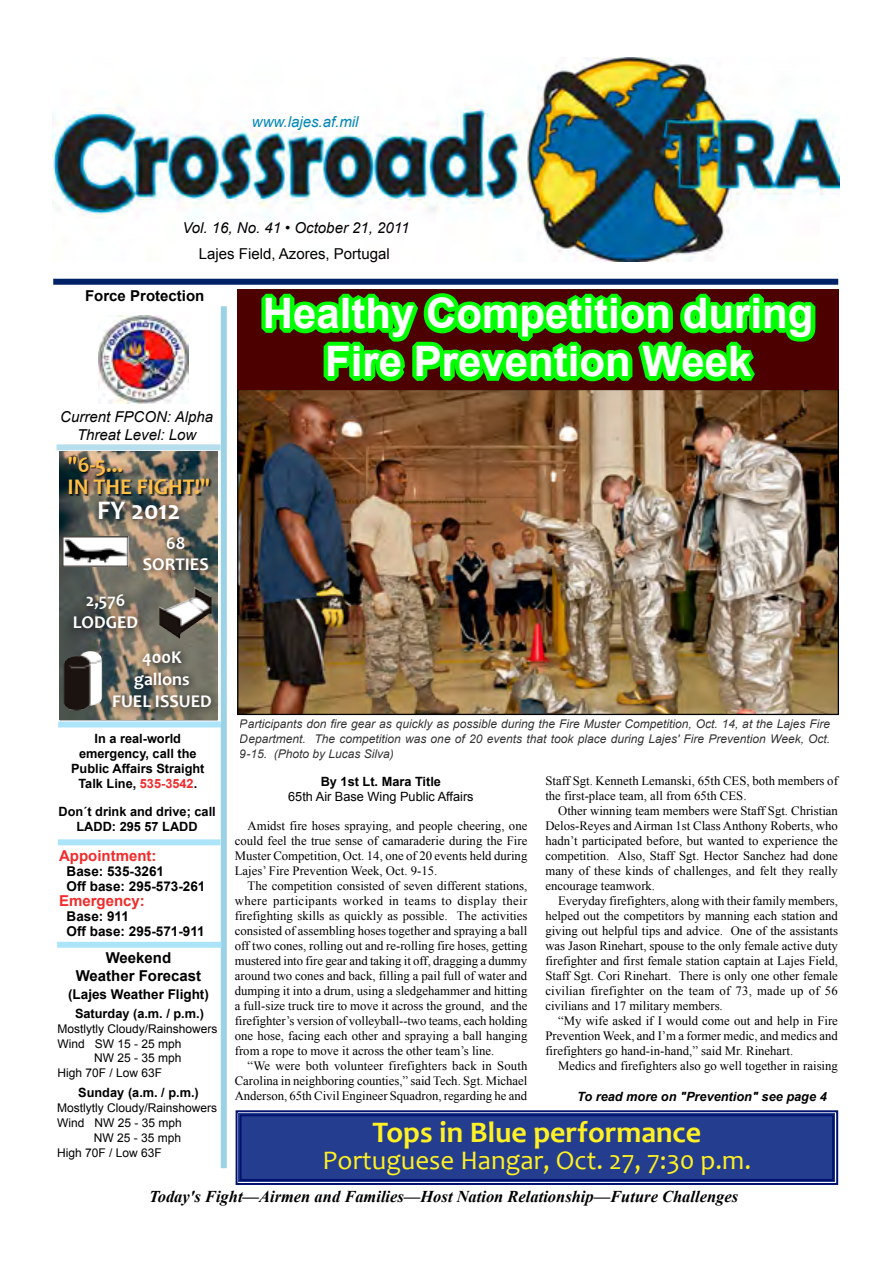
<style>
.page{position:relative;width:893px;height:1263px;background:#fff}
.page>*{position:absolute;margin:0;border:0;box-sizing:border-box;transform-origin:0 0}
.t1{font:700 42px/48px "Arial";color:#fff;text-align:center}
.t2{font:700 30px "Candara";color:#fff123}
.t3{font:27px "Candara";color:#fff123}
.t4{font:700 27px "Candara";color:#fff}
.t5{font:700 22.5px/22.5px "Candara";color:#ffbf47}
.t6{font:700 18px/21.6px "Candara";color:#fff;text-align:center}
.t7{font:italic 700 16.5px "Times New Roman";color:#000}
.t8{font:italic 15px/18px "Arial";color:#000;text-align:center}
.t9{font:700 15px/18px "Arial";color:#000;text-align:center}
.t10{font:15px "Arial";color:#000}
.t11{font:700 15px "Arial";color:#f02c2c}
.t12{font:italic 15px "Arial";color:#0088b7}
.t13{font:700 13.5px/15px "Arial";color:#000}
.t14{font:12.75px/15px "Times New Roman";color:#000;text-align:justify}
.t15{font:700 12.75px/15px "Arial";color:#000;text-align:center}
.t16{font:italic 700 12.75px "Arial";color:#000}
.t17{font:12.75px "Arial";color:#000}
.t18{font:italic 12px/15px "Arial";color:#000;text-align:justify}
.t19{font:12px "Arial";color:#000}
.s1{color:#f02c2c}
</style>
<div class="page">
<img style="left:53px;top:57px;width:786px;height:204px">
<div style="left:53px;top:279px;width:785px;height:6px;background:#002166"></div>
<div style="left:57px;top:444px;width:163px;height:6px;background:#b7deed"></div>
<img style="left:98px;top:316px;width:90px;height:88px">
<div style="left:221px;top:306px;width:6px;height:862px;background:#9cd2e6"></div>
<img style="left:60px;top:451px;width:157px;height:269px">
<div style="left:93px;top:496px;width:96px;height:32px;background:#000;opacity:.75"></div>
<div style="left:137px;top:531px;width:81px;height:48px;background:#000;opacity:.75"></div>
<div style="left:68px;top:589px;width:79px;height:48px;background:#000;opacity:.75"></div>
<div style="left:106px;top:646px;width:114px;height:70px;background:#000;opacity:.75"></div>
<div style="left:57px;top:942px;width:164px;height:6px;background:#ace5fa"></div>
<div style="left:58px;top:721px;width:163px;height:6px;background:#ace5fa"></div>
<div style="left:58px;top:839px;width:162px;height:6px;background:#ace5fa"></div>
<img style="left:159px;top:587px;width:53px;height:53px">
<img style="left:62px;top:537px;width:66px;height:29px">
<img style="left:64px;top:651px;width:38px;height:60px">
<div style="left:69px;top:456px;width:143px;height:39px;background:#000;opacity:.75"></div>
<img style="left:239px;top:391px;width:598px;height:322px">
<svg style="left:235px;top:1110px;width:604px;height:75px;background:#294090"></svg>
<div style="left:240px;top:1114px;width:594px;height:67px;border:2px solid #00116f"></div>
<div style="left:238px;top:289px;width:601px;height:101px;background:#4c0000"></div>
<svg style="left:257px;top:284px;width:565px;height:159px"></svg>
<p class="t12" style="left:252px;top:112px;width:108px">www.lajes.af.mil</p>
<p class="t8" style="left:182px;top:219px;width:229px">Vol. 16, No. 41 • October 21, 2011</p>
<p class="t10" style="left:199px;top:244px;width:192px">Lajes Field, Azores, Portugal</p>
<p class="t9" style="left:85px;top:287px;width:121px">Force Protection</p>
<p class="t8" style="left:60px;top:408px;width:154px">Current FPCON: Alpha<br>Threat Level: Low</p>
<h3 class="t5" style="left:68px;top:453px;width:144px">"6-5...<br>IN THE FIGHT!"</h3>
<h3 class="t4" style="left:97px;top:494px;width:85px">FY 2012</h3>
<h3 class="t6" style="left:143px;top:532px;width:68px">68<br>SORTIES</h3>
<h3 class="t6" style="left:73px;top:590px;width:67px">2,576<br>LODGED</h3>
<h3 class="t6" style="left:112px;top:647px;width:101px">400K<br>gallons<br>FUEL ISSUED</h3>
<p class="t15" style="left:71px;top:731px;width:135px">In a real-world emergency, call the<br>Public Affairs Straight<br>Talk Line, <span class="s1">535-3542</span>.</p>
<p class="t15" style="left:58px;top:804px;width:159px">Don´t drink and drive; call<br>LADD: 295 57 LADD</p>
<p class="t11" style="left:59px;top:846px;width:99px">Appointment:</p>
<p class="t13" style="left:67px;top:864px;width:140px">Base: 535-3261<br>Off base: 295-573-261</p>
<p class="t11" style="left:59px;top:891px;width:87px">Emergency:</p>
<p class="t13" style="left:67px;top:909px;width:140px">Base: 911<br>Off base: 295-571-911</p>
<p class="t9" style="left:76px;top:949px;width:127px">Weekend<br>Weather Forecast</p>
<p class="t13" style="left:68px;top:987px;width:142px">(Lajes Weather Flight)</p>
<p class="t15" style="left:75px;top:1007px;width:130px">Saturday (a.m. / p.m.)</p>
<p class="t19" style="left:58px;top:1021px;width:162px">Mostlytly Cloudy/Rainshowers</p>
<p class="t19" style="left:58px;top:1036px;width:126px">Wind SW 15 - 25 mph</p>
<p class="t19" style="left:94px;top:1050px;width:89px">NW 25 - 35 mph</p>
<p class="t19" style="left:58px;top:1064px;width:106px">High 70F / Low 63F</p>
<p class="t15" style="left:78px;top:1085px;width:122px">Sunday (a.m. / p.m.)</p>
<p class="t19" style="left:57px;top:1100px;width:162px">Mostlytly Cloudy/Rainshowers</p>
<p class="t19" style="left:57px;top:1115px;width:126px">Wind NW 25 - 35 mph</p>
<p class="t19" style="left:94px;top:1130px;width:89px">NW 25 - 35 mph</p>
<p class="t19" style="left:57px;top:1145px;width:106px">High 70F / Low 63F</p>
<h1 class="t1" style="left:263px;top:291px;width:552px">Healthy Competition during<br>Fire Prevention Week</h1>
<p class="t18" style="left:240px;top:716px;width:592px">Participants don fire gear as quickly as possible during the Fire Muster Competition, Oct. 14, at the Lajes Fire Department. The competition was one of 20 events that took place during Lajes' Fire Prevention Week, Oct.<br>9-15. (Photo by Lucas Silva)</p>
<p class="t14" style="left:545px;top:773px;width:294px">Staff Sgt. Kenneth Lemanski, 65th CES, both members of the first-place team, all from 65th CES.</p>
<p class="t14" style="left:545px;top:803px;width:294px;text-indent:13px">Other winning team members were Staff Sgt. Christian Delos-Reyes and Airman 1st Class Anthony Roberts, who hadn’t participated before, but wanted to experience the competition. Also, Staff Sgt. Hector Sanchez had done many of these kinds of challenges, and felt they really encourage teamwork.</p>
<p class="t14" style="left:545px;top:893px;width:294px;text-indent:13px">Everyday firefighters, along with their family members, helped out the competitors by manning each station and giving out helpful tips and advice. One of the assistants was Jason Rinehart, spouse to the only female active duty firefighter and first female station captain at Lajes Field, Staff Sgt. Cori Rinehart. There is only one other female civilian firefighter on the team of 73, made up of 56 civilians and 17 military members.</p>
<p class="t14" style="left:545px;top:1013px;width:294px;text-indent:13px">“My wife asked if I would come out and help in Fire Prevention Week, and I’m a former medic, and medics and firefighters go hand-in-hand,” said Mr. Rinehart.</p>
<p class="t14" style="left:558px;top:1058px;width:281px">Medics and firefighters also go well together in raising</p>
<p class="t15" style="left:321px;top:774px;width:122px">By 1st Lt. Mara Title</p>
<p class="t17" style="left:288px;top:788px;width:187px">65th Air Base Wing Public Affairs</p>
<p class="t14" style="left:235px;top:818px;width:294px;text-indent:13px">Amidst fire hoses spraying, and people cheering, one could feel the true sense of camaraderie during the Fire Muster Competition, Oct. 14, one of 20 events held during Lajes’ Fire Prevention Week, Oct. 9-15.</p>
<p class="t14" style="left:235px;top:878px;width:294px;text-indent:13px">The competition consisted of seven different stations, where participants worked in teams to display their firefighting skills as quickly as possible. The activities consisted of assembling hoses together and spraying a ball off two cones, rolling out and re-rolling fire hoses, getting mustered into fire gear and taking it off, dragging a dummy around two cones and back, filling a pail full of water and dumping it into a drum, using a sledgehammer and hitting a full-size truck tire to move it across the ground, and the firefighter’s version of volleyball--two teams, each holding one hose, facing each other and spraying a ball hanging from a rope to move it across the other team’s line.</p>
<p class="t14" style="left:235px;top:1058px;width:294px;text-indent:13px">“We were both volunteer firefighters back in South Carolina in neighboring counties,” said Tech. Sgt. Michael Anderson, 65th Civil Engineer Squadron, regarding he and</p>
<p class="t16" style="left:577px;top:1087px;width:251px">To read more on "Prevention" see page 4</p>
<h2 class="t2" style="left:373px;top:1114px;width:330px">Tops in Blue performance</h2>
<h3 class="t3" style="left:323px;top:1143px;width:430px">Portuguese Hangar, Oct. 27, 7:30 p.m.</h3>
<p class="t7" style="left:149px;top:1185px;width:590px">Today's Fight—Airmen and Families—Host Nation Relationship—Future Challenges</p>
</div>
